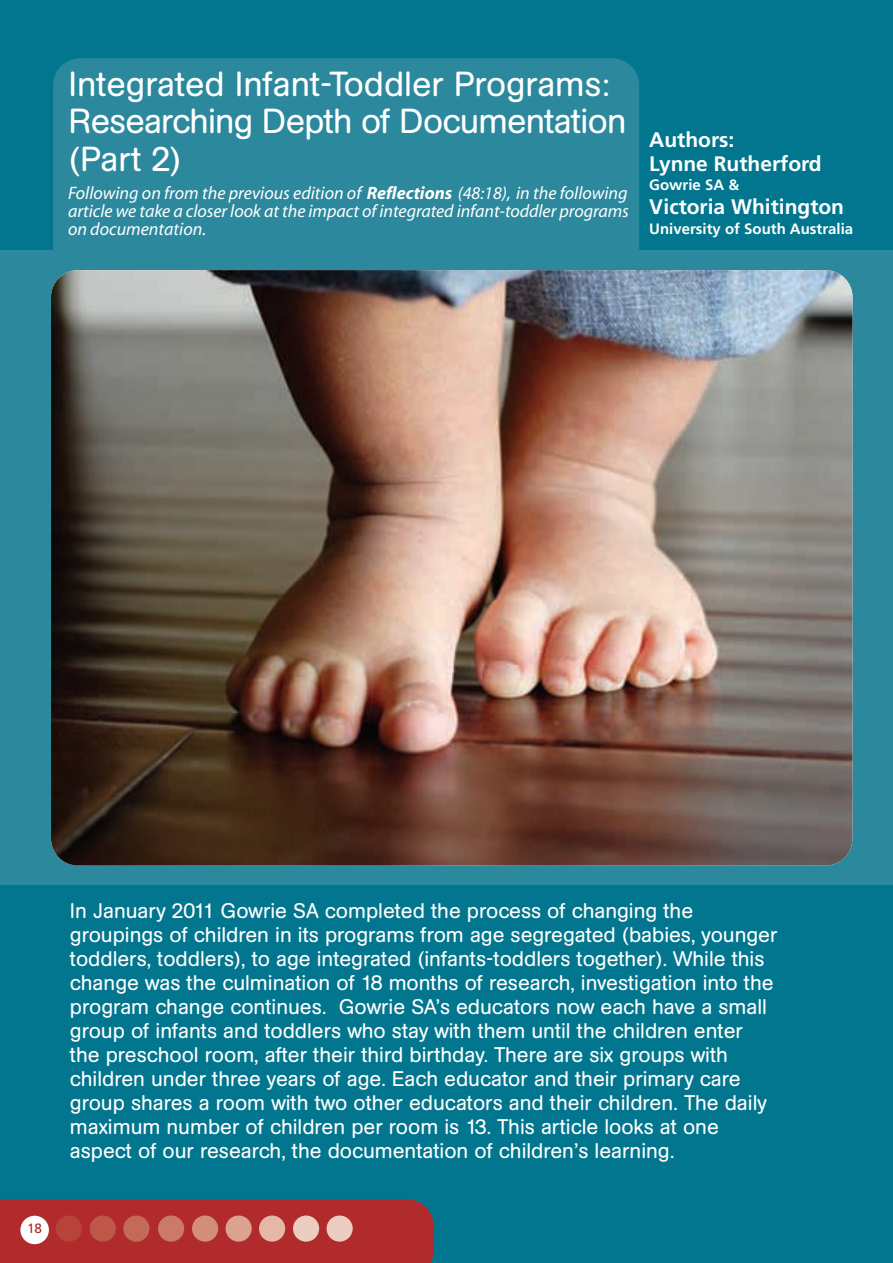
<style>
.page{position:relative;width:893px;height:1263px;background:#01768e}
.page>*{position:absolute;margin:0;border:0;box-sizing:border-box;transform-origin:0 0}
.t1{font:34.5px/37.5px "AG Buch Rounded BQ";letter-spacing:-.02em;color:#fff}
.t2{font:21px/24px "AG Buch Rounded BQ";color:#fff}
.t3{font:700 21px/24px "Frutiger";color:#fff}
.t4{font:italic 18px/18px "Myriad";letter-spacing:-.005em;color:#fff;text-align:justify}
.t5{font:700 15px "Frutiger";color:#fff}
.t6{font:13.5px "Frutiger";color:#b12b2d}
.s1{font-weight:700}
</style>
<div class="page">
<div style="left:0;top:250px;width:893px;height:634px;background:#2b889d"></div>
<div style="left:53px;top:58px;width:586px;height:394px;background:#2b889d;border-radius:27px"></div>
<img style="left:51px;top:270px;width:801px;height:595px;border-radius:27px">
<svg style="left:0;top:1199px;width:434px;height:64px;background:#b74140"></svg>
<h1 class="t1" style="left:69px;top:65px;width:559px">Integrated Infant-Toddler Programs:<br>Researching Depth of Documentation (Part 2)</h1>
<p class="t4" style="left:68px;top:186px;width:562px">Following on from the previous edition of <span class="s1">Reflections</span> (48:18), in the following article we take a closer look at the impact of integrated infant-toddler programs on documentation.</p>
<p class="t3" style="left:649px;top:129px;width:174px">Authors:<br>Lynne Rutherford</p>
<p class="t5" style="left:649px;top:179px;width:91px">Gowrie SA &amp;</p>
<p class="t3" style="left:649px;top:196px;width:196px">Victoria Whitington</p>
<p class="t5" style="left:649px;top:222px;width:205px">University of South Australia</p>
<p class="t6" style="left:27px;top:1223px;width:16px">18</p>
<p class="t2" style="left:70px;top:899px;width:709px">In January 2011 Gowrie SA completed the process of changing the groupings of children in its programs from age segregated (babies, younger toddlers, toddlers), to age integrated (infants-toddlers together). While this change was the culmination of 18 months of research, investigation into the program change continues. Gowrie SA’s educators now each have a small group of infants and toddlers who stay with them until the children enter the preschool room, after their third birthday. There are six groups with children under three years of age. Each educator and their primary care group shares a room with two other educators and their children. The daily maximum number of children per room is 13. This article looks at one aspect of our research, the documentation of children’s learning.</p>
</div>
